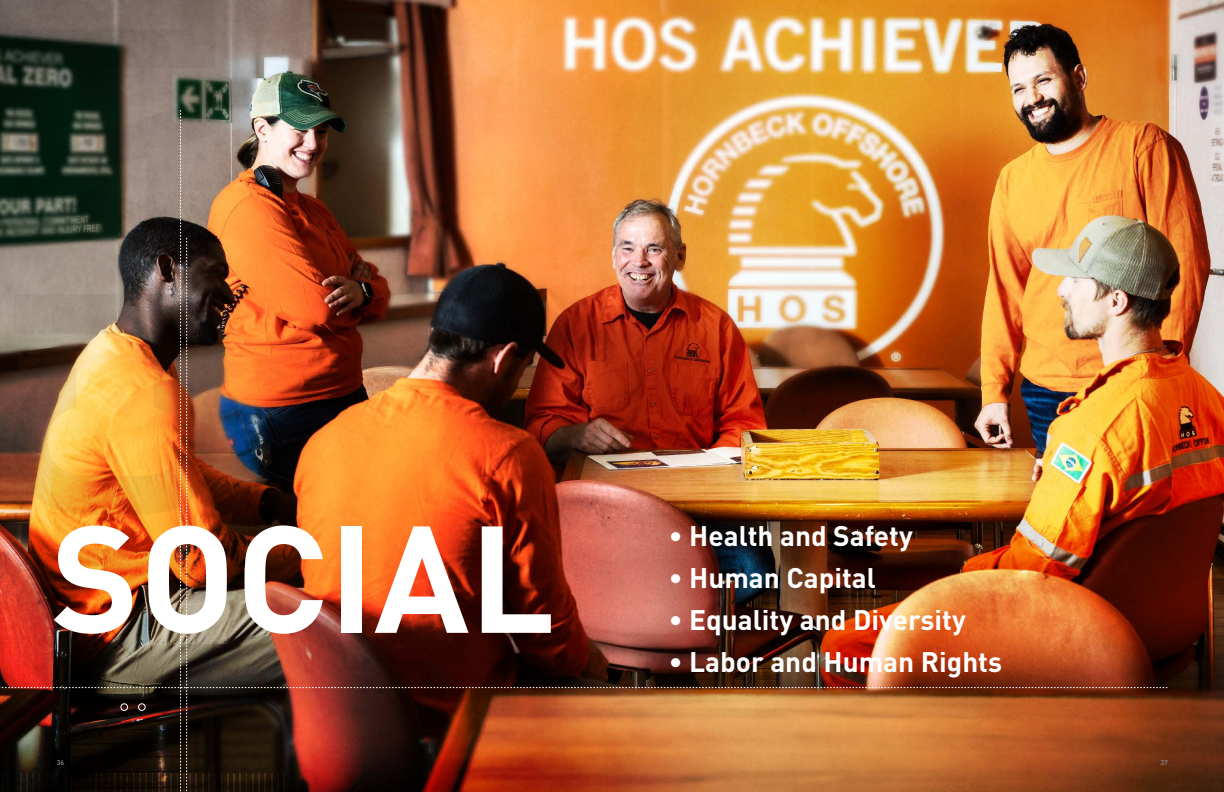
<style>
.page{position:relative;width:1224px;height:792px;background:#fff}
.page>*{position:absolute;margin:0;border:0;box-sizing:border-box;transform-origin:0 0}
.t1{font:700 149.5px "DIN Pro";color:#fff}
.t2{font:700 28px "DIN Pro";color:#fff}
.t3{font:500 7px "DIN Pro";color:#898c8e}
</style>
<div class="page">
<img style="left:0;top:0;width:1224px;height:792px">
<img style="left:0;top:110px;width:1167px;height:682px">
<h1 class="t1" style="left:51px;top:477px;width:506px">SOCIAL</h1>
<p class="t2" style="left:669px;top:517px;width:246px">• Health and Safety</p>
<p class="t2" style="left:669px;top:559px;width:209px">• Human Capital</p>
<p class="t2" style="left:669px;top:601px;width:299px">• Equality and Diversity</p>
<p class="t2" style="left:669px;top:643px;width:335px">• Labor and Human Rights</p>
<p class="t3" style="left:57px;top:758px;width:9px">36</p>
<p class="t3" style="left:1160px;top:758px;width:9px">37</p>
</div>
